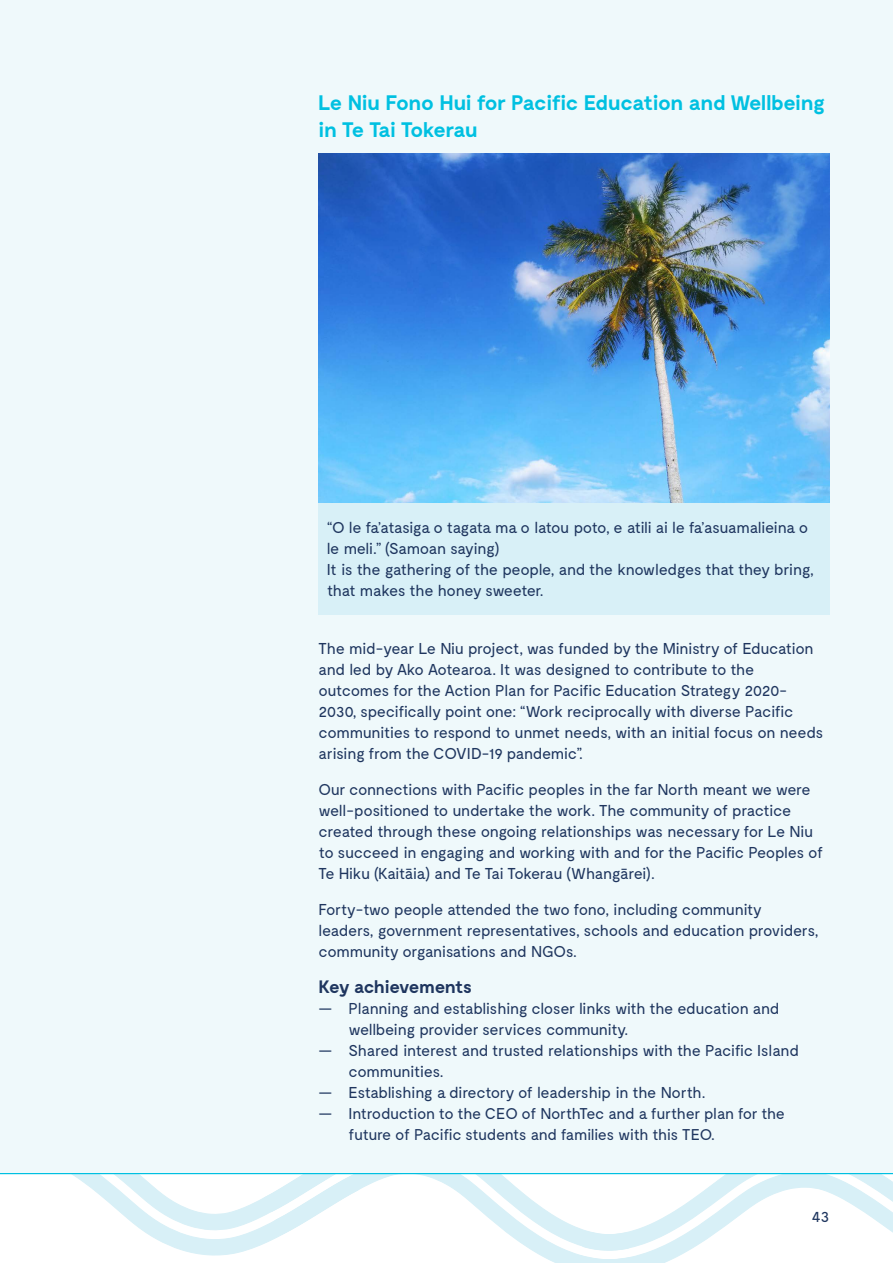
<style>
.page{position:relative;width:893px;height:1263px;background:#fff}
.page>*{position:absolute;margin:0;border:0;box-sizing:border-box;transform-origin:0 0}
.t1{font:700 21px/27px "Moderat";letter-spacing:-.025em;color:#00c0e1}
.t2{font:700 18px "Moderat";letter-spacing:-.045em;color:#1f365f}
.t3{font:15.75px/21px "Moderat";letter-spacing:-.025em;color:#1f365f}
.t4{font:15.6px/21px "Moderat";letter-spacing:-.03em;color:#1f365f}
.s1{font-size:15.75px}
</style>
<div class="page">
<svg style="left:0;top:1174px;width:893px;height:89px"></svg>
<hr style="left:0;top:1173px;width:893px;height:1px;background:#00c0e1">
<div style="left:0;top:0;width:893px;height:1173px;background:#eff9fb"></div>
<div style="left:318px;top:503px;width:511px;height:111px;background:#d8f0f7"></div>
<img style="left:318px;top:153px;width:511px;height:350px">
<h1 class="t1" style="left:318px;top:90px;width:508px">Le Niu Fono Hui for Pacific Education and Wellbeing in Te Tai Tokerau</h1>
<p class="t3" style="left:327px;top:517px;width:489px">“O le fa’atasiga o tagata ma o latou poto, e atili ai le fa’asuamalieina o le meli.” (Samoan saying)<br>It is the gathering of the people, and the knowledges that they bring, that makes the honey sweeter.</p>
<p class="t3" style="left:319px;top:639px;width:506px">The mid-year Le Niu project, was funded by the Ministry of Education and led by Ako Aotearoa. It was designed to contribute to the outcomes for the Action Plan for Pacific Education Strategy 2020- 2030, specifically point one: “Work reciprocally with diverse Pacific communities to respond to unmet needs, with an initial focus on needs arising from the COVID-19 pandemic”.</p>
<p class="t3" style="left:319px;top:780px;width:506px">Our connections with Pacific peoples in the far North meant we were well-positioned to undertake the work. The community of practice created through these ongoing relationships was necessary for Le Niu to succeed in engaging and working with and for the Pacific Peoples of Te Hiku (Kaitāia) and Te Tai Tokerau (Whangārei).</p>
<p class="t3" style="left:319px;top:900px;width:502px">Forty-two people attended the two fono, including community leaders, government representatives, schools and education providers, community organisations and NGOs.</p>
<p class="t2" style="left:319px;top:977px;width:155px">Key achievements</p>
<p class="t3" style="left:349px;top:999px;width:432px;text-indent:-30px">— Planning and establishing closer links with the education and wellbeing provider services community.</p>
<p class="t3" style="left:349px;top:1041px;width:452px;text-indent:-30px">— Shared interest and trusted relationships with the Pacific Island communities.</p>
<p class="t3" style="left:319px;top:1083px;width:388px">— Establishing a directory of leadership in the North.</p>
<p class="t4" style="left:349px;top:1104px;width:438px;text-indent:-30px"><span class="s1">—</span> Introduction to the CEO of NorthTec and a further plan for the future of Pacific students and families with this TEO.</p>
<p class="t3" style="left:812px;top:1206px;width:19px">43</p>
</div>
